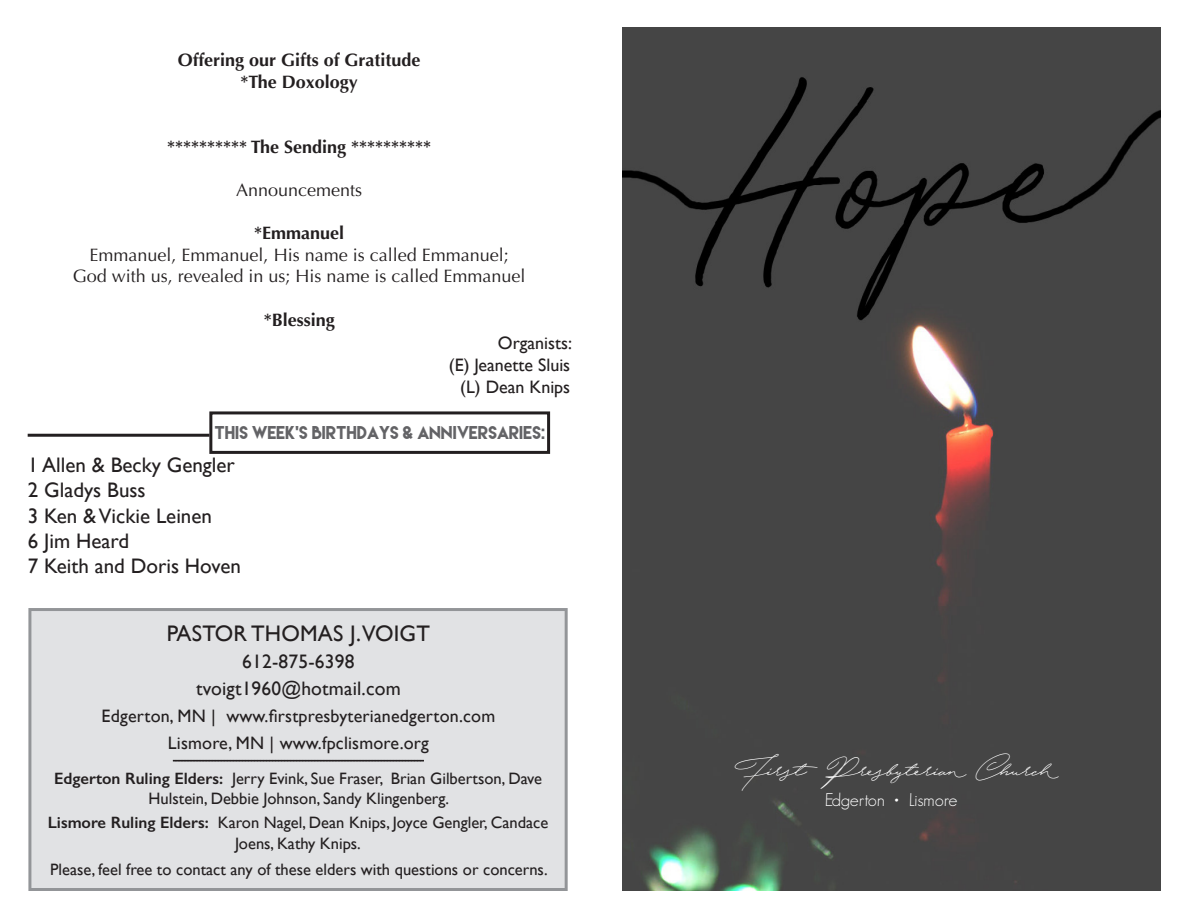
<style>
.page{position:relative;width:1188px;height:918px;background:#fff}
.page>*{position:absolute;margin:0;border:0;box-sizing:border-box;transform-origin:0 0}
.t1{font:22.5px "Hijrnotes PERSONALUSEONLY";color:#fff}
.t2{font:22.5px "Gill Sans";letter-spacing:.01em;color:#231f20}
.t3{font:21px "Gill Sans";color:#231f20}
.t4{font:19.5px "Gill Sans";letter-spacing:.01em;color:#231f20}
.t5{font:18px "Gill Sans";letter-spacing:.01em;color:#231f20}
.t6{font:18px "Optima";color:#231f20}
.t7{font:700 18px "Optima";color:#231f20}
.t8{font:300 18px "Geosans";color:#fff}
.t9{font:16.5px/19.8px "Gill Sans";color:#231f20;text-align:center}
.t10{font:16.5px "Lemon Milk";color:#636366}
.s1{font-weight:600}
</style>
<div class="page">
<div style="left:622px;top:27px;width:539px;height:864px;background:#454545"></div>
<div style="left:28px;top:608px;width:540px;height:283px;background:#e1e2e4;border:3px solid #939598"></div>
<svg style="left:173px;top:760px;width:251px;height:2px"></svg>
<div style="left:209px;top:411px;width:341px;height:43px;border:3px solid #231f20"></div>
<hr style="left:28px;top:434px;width:182px;height:3px;background:#231f20">
<p class="t7" style="left:178px;top:50px;width:244px">Offering our Gifts of Gratitude</p>
<p class="t7" style="left:241px;top:71px;width:119px">*The Doxology</p>
<p class="t7" style="left:167px;top:136px;width:265px">********** The Sending **********</p>
<p class="t6" style="left:236px;top:179px;width:128px">Announcements</p>
<p class="t7" style="left:254px;top:223px;width:91px">*Emmanuel</p>
<p class="t6" style="left:90px;top:244px;width:421px">Emmanuel, Emmanuel, His name is called Emmanuel;</p>
<p class="t6" style="left:73px;top:266px;width:454px">God with us, revealed in us; His name is called Emmanuel</p>
<p class="t7" style="left:264px;top:309px;width:73px">*Blessing</p>
<p class="t5" style="left:498px;top:333px;width:76px">Organists:</p>
<p class="t5" style="left:449px;top:354px;width:123px">(E) Jeanette Sluis</p>
<p class="t5" style="left:460px;top:376px;width:111px">(L) Dean Knips</p>
<p class="t10" style="left:215px;top:424px;width:333px">THIS WEEK’S BIRTHDAYS &amp; ANNIVERSARIES:</p>
<p class="t3" style="left:28px;top:453px;width:209px">1 Allen &amp; Becky Gengler</p>
<p class="t3" style="left:28px;top:478px;width:119px">2 Gladys Buss</p>
<p class="t3" style="left:28px;top:503px;width:186px">3 Ken &amp; Vickie Leinen</p>
<p class="t3" style="left:28px;top:528px;width:103px">6 Jim Heard</p>
<p class="t3" style="left:28px;top:553px;width:215px">7 Keith and Doris Hoven</p>
<p class="t2" style="left:167px;top:620px;width:265px">PASTOR THOMAS J.VOIGT</p>
<p class="t4" style="left:242px;top:650px;width:114px">612-875-6398</p>
<p class="t4" style="left:196px;top:677px;width:206px">tvoigt1960@hotmail.com</p>
<p class="t5" style="left:102px;top:705px;width:395px">Edgerton, MN | www.firstpresbyterianedgerton.com</p>
<p class="t5" style="left:168px;top:732px;width:262px">Lismore, MN | www.fpclismore.org</p>
<p class="t9" style="left:54px;top:768px;width:489px"><span class="s1">Edgerton Ruling Elders:</span> Jerry Evink, Sue Fraser, Brian Gilbertson, Dave<br>Hulstein, Debbie Johnson, Sandy Klingenberg.</p>
<p class="t9" style="left:48px;top:811px;width:502px;line-height:21.6px"><span class="s1">Lismore Ruling Elders:</span> Karon Nagel, Dean Knips, Joyce Gengler, Candace<br>Joens, Kathy Knips.</p>
<p class="t9" style="left:50px;top:859px;width:499px">Please, feel free to contact any of these elders with questions or concerns.</p>
<p class="t1" style="left:733px;top:763px;width:318px">First Presbyterian Church</p>
<p class="t8" style="left:825px;top:790px;width:135px">Edgerton • Lismore</p>
</div>
